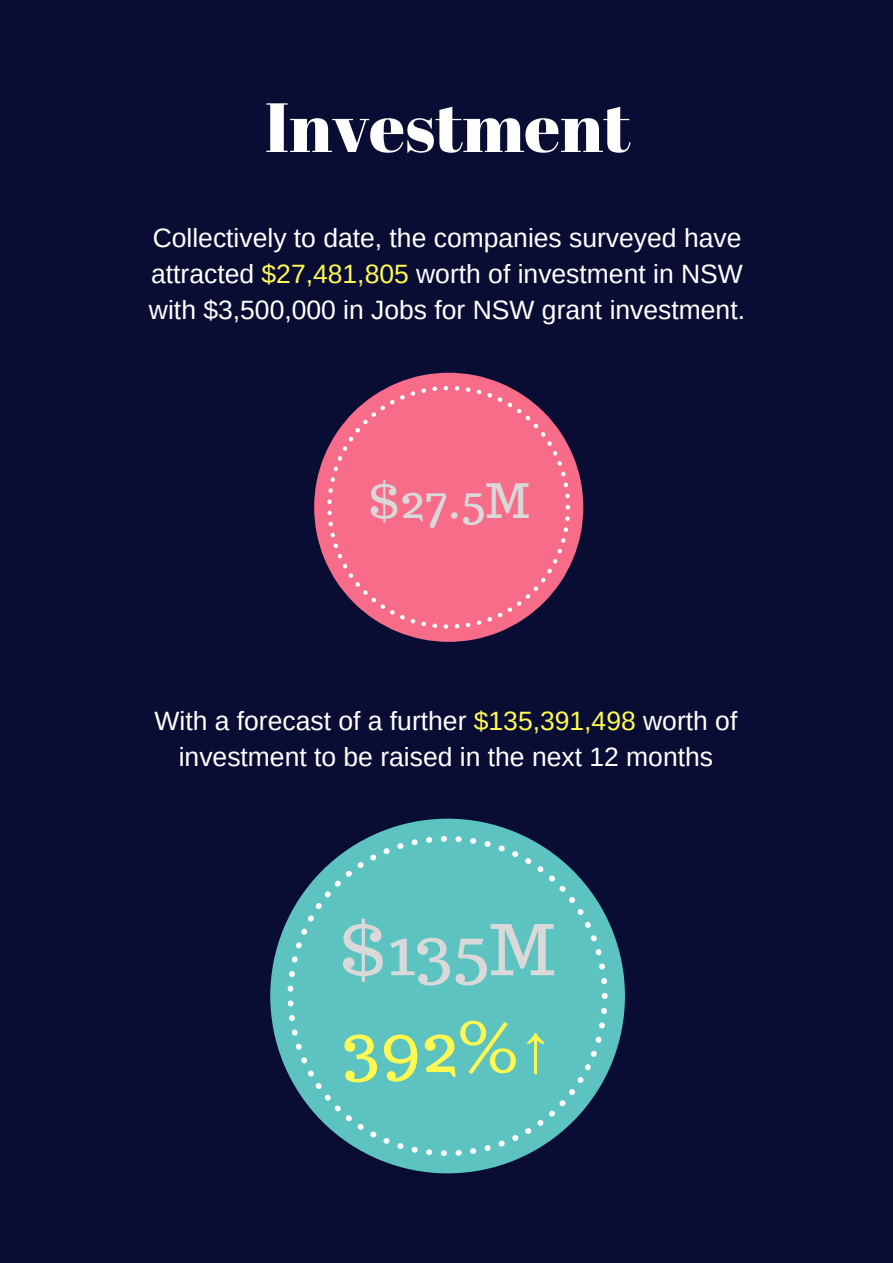
<style>
.page{position:relative;width:893px;height:1263px;background:#090d33}
.page>*{position:absolute;margin:0;border:0;box-sizing:border-box;transform-origin:0 0}
.t1{font:69.6px "Abril Fatface";color:#fff}
.t2{font:69.6px/96.9px "Trocchi";color:#d9d9d9}
.t3{font:46.35px "Trocchi";color:#d9d9d9}
.t4{font:26.55px/36px "Arimo";color:#fff}
.s1{color:#fff952}
.s2{font-family:"Liberation Sans";color:#fff952}
</style>
<div class="page">
<svg style="left:314px;top:373px;width:269px;height:269px"></svg>
<svg style="left:327px;top:386px;width:243px;height:243px;background:#dd6482"></svg>
<svg style="left:270px;top:819px;width:355px;height:354px"></svg>
<svg style="left:288px;top:836px;width:320px;height:320px;background:#56b0b3"></svg>
<h1 class="t1" style="left:265px;top:78px;width:367px">Investment</h1>
<p class="t4" style="left:149px;top:219px;width:598px">Collectively to date, the companies surveyed have attracted <span class="s1">$27,481,805</span> worth of investment in NSW with $3,500,000 in Jobs for NSW grant investment.</p>
<h2 class="t3" style="left:369px;top:471px;width:162px">$27.5M</h2>
<p class="t4" style="left:154px;top:702px;width:584px;text-align:center">With a forecast of a further <span class="s1">$135,391,498</span> worth of investment to be raised in the next 12 months</p>
<h1 class="t2" style="left:340px;top:901px;width:217px">$135M<br><span class="s1">392%</span><span class="s2">↑</span></h1>
</div>
